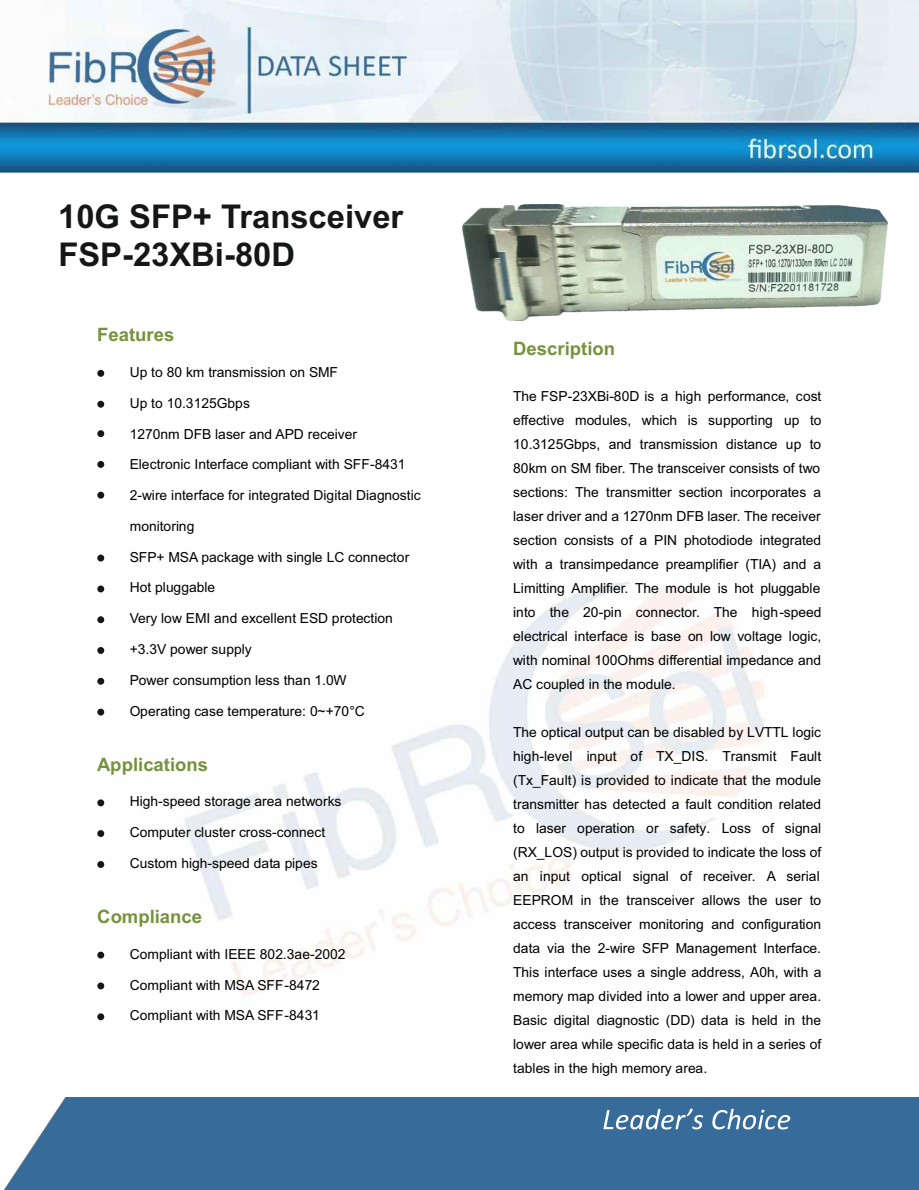
<style>
.page{position:relative;width:919px;height:1190px;background:#fff}
.page>*{position:absolute;margin:0;border:0;box-sizing:border-box;transform-origin:0 0}
.t1{font:700 32.7px/38.4px "Arial";color:#151616}
.t2{font:700 18.45px "Arial";color:#76923c}
.t3{font:13.8px/24px "Arial";color:#000;text-align:justify}
</style>
<div class="page">
<img style="left:0;top:1px;width:918px;height:172px">
<div style="left:4px;top:1097px;width:914px;height:93px;background:#376b9a"></div>
<svg style="left:603px;top:1108px;width:186px;height:21px"></svg>
<img style="left:185px;top:582px;width:580px;height:414px">
<div style="left:97px;top:370px;width:7px;height:7px;background:#151616;border-radius:50%"></div>
<div style="left:97px;top:401px;width:7px;height:7px;background:#151616;border-radius:50%"></div>
<div style="left:97px;top:430px;width:7px;height:7px;background:#151616;border-radius:50%"></div>
<div style="left:97px;top:461px;width:7px;height:7px;background:#151616;border-radius:50%"></div>
<div style="left:97px;top:492px;width:7px;height:7px;background:#151616;border-radius:50%"></div>
<div style="left:97px;top:554px;width:7px;height:7px;background:#151616;border-radius:50%"></div>
<div style="left:97px;top:585px;width:7px;height:7px;background:#151616;border-radius:50%"></div>
<div style="left:97px;top:616px;width:7px;height:7px;background:#151616;border-radius:50%"></div>
<div style="left:97px;top:647px;width:7px;height:7px;background:#151616;border-radius:50%"></div>
<div style="left:97px;top:678px;width:7px;height:7px;background:#151616;border-radius:50%"></div>
<div style="left:97px;top:708px;width:7px;height:7px;background:#151616;border-radius:50%"></div>
<div style="left:97px;top:799px;width:7px;height:7px;background:#151616;border-radius:50%"></div>
<div style="left:97px;top:830px;width:7px;height:7px;background:#151616;border-radius:50%"></div>
<div style="left:97px;top:861px;width:7px;height:7px;background:#151616;border-radius:50%"></div>
<div style="left:97px;top:951px;width:7px;height:7px;background:#151616;border-radius:50%"></div>
<div style="left:97px;top:982px;width:7px;height:7px;background:#151616;border-radius:50%"></div>
<div style="left:97px;top:1013px;width:7px;height:7px;background:#151616;border-radius:50%"></div>
<img style="left:462px;top:204px;width:424px;height:117px">
<h1 class="t1" style="left:58px;top:200px;width:346px">10G SFP+ Transceiver<br>FSP-23XBi-80D</h1>
<h2 class="t2" style="left:97px;top:328px;width:78px">Features</h2>
<p class="t3" style="left:130px;top:361px;width:210px">Up to 80 km transmission on SMF</p>
<p class="t3" style="left:130px;top:392px;width:122px">Up to 10.3125Gbps</p>
<p class="t3" style="left:130px;top:423px;width:229px">1270nm DFB laser and APD receiver</p>
<p class="t3" style="left:130px;top:454px;width:277px">Electronic Interface compliant with SFF-8431</p>
<p class="t3" style="left:130px;top:484px;width:292px">2-wire interface for integrated Digital Diagnostic</p>
<p class="t3" style="left:130px;top:515px;width:66px">monitoring</p>
<p class="t3" style="left:130px;top:546px;width:281px">SFP+ MSA package with single LC connector</p>
<p class="t3" style="left:130px;top:577px;width:87px">Hot pluggable</p>
<p class="t3" style="left:130px;top:608px;width:265px">Very low EMI and excellent ESD protection</p>
<p class="t3" style="left:130px;top:638px;width:124px">+3.3V power supply</p>
<p class="t3" style="left:130px;top:669px;width:218px">Power consumption less than 1.0W</p>
<p class="t3" style="left:130px;top:700px;width:237px">Operating case temperature: 0~+70°C</p>
<h2 class="t2" style="left:97px;top:757px;width:112px">Applications</h2>
<p class="t3" style="left:130px;top:791px;width:213px">High-speed storage area networks</p>
<p class="t3" style="left:130px;top:821px;width:197px">Computer cluster cross-connect</p>
<p class="t3" style="left:130px;top:852px;width:189px">Custom high-speed data pipes</p>
<h2 class="t2" style="left:97px;top:909px;width:106px">Compliance</h2>
<p class="t3" style="left:130px;top:943px;width:217px">Compliant with IEEE 802.3ae-2002</p>
<p class="t3" style="left:130px;top:974px;width:192px">Compliant with MSA SFF-8472</p>
<p class="t3" style="left:130px;top:1005px;width:192px">Compliant with MSA SFF-8431</p>
<h2 class="t2" style="left:513px;top:341px;width:103px">Description</h2>
<p class="t3" style="left:513px;top:385px;width:310px">The FSP-23XBi-80D is a high performance, cost effective modules, which is supporting up to 10.3125Gbps, and transmission distance up to 80km on SM fiber. The transceiver consists of two sections: The transmitter section incorporates a laser driver and a 1270nm DFB laser. The receiver section consists of a PIN photodiode integrated with a transimpedance preamplifier (TIA) and a Limitting Amplifier. The module is hot pluggable into the 20-pin connector. The high-speed electrical interface is base on low voltage logic, with nominal 100Ohms differential impedance and AC coupled in the module.</p>
<p class="t3" style="left:513px;top:721px;width:309px">The optical output can be disabled by LVTTL logic high-level input of TX_DIS. Transmit Fault (Tx_Fault) is provided to indicate that the module transmitter has detected a fault condition related to laser operation or safety. Loss of signal (RX_LOS) output is provided to indicate the loss of an input optical signal of receiver. A serial EEPROM in the transceiver allows the user to access transceiver monitoring and configuration data via the 2-wire SFP Management Interface.<br>This interface uses a single address, A0h, with a memory map divided into a lower and upper area.<br>Basic digital diagnostic (DD) data is held in the lower area while specific data is held in a series of tables in the high memory area.</p>
</div>
